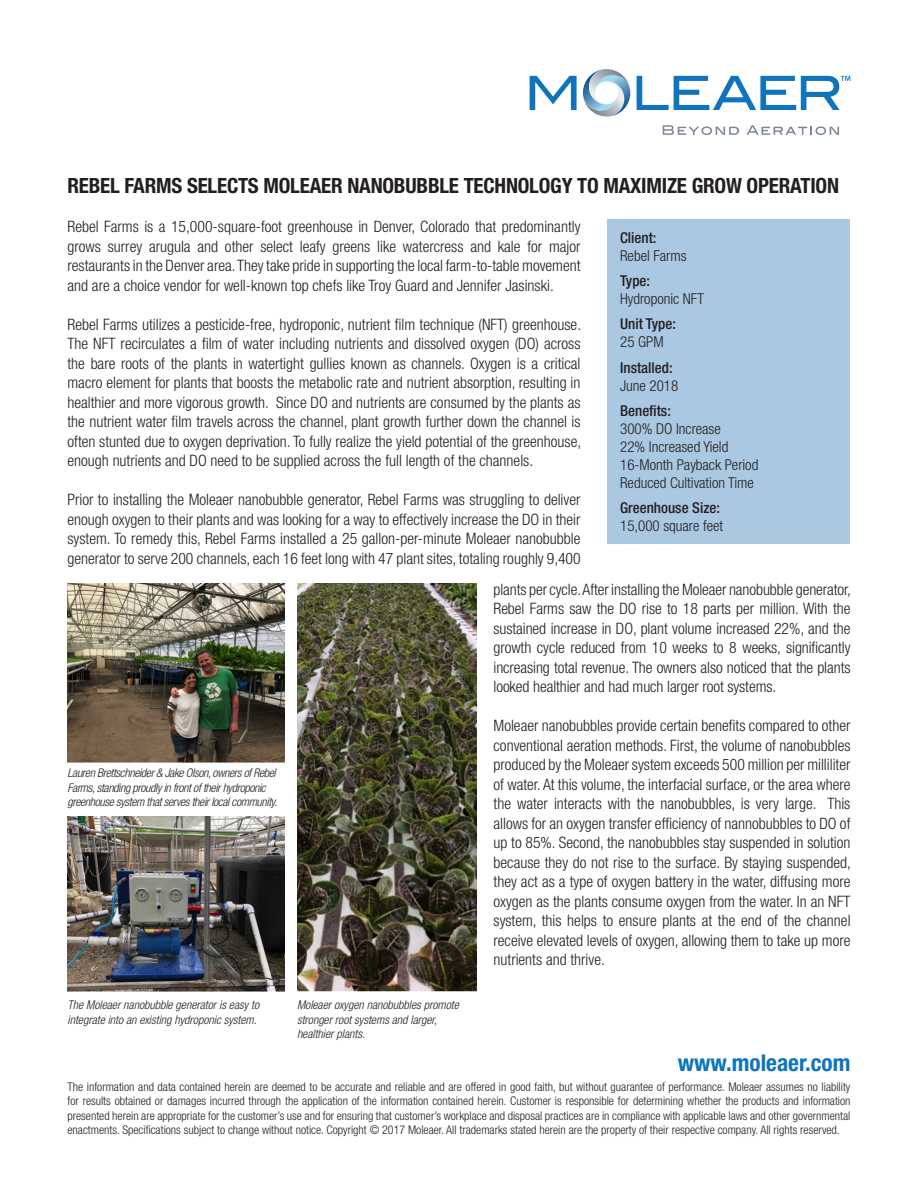
<style>
.page{position:relative;width:918px;height:1188px;background:#fff}
.page>*{position:absolute;margin:0;border:0;box-sizing:border-box;transform-origin:0 0}
.t1{font:700 condensed 23.4px "Helvetica Neue LT Std";color:#1074bc}
.t2{font:700 condensed 21px "Helvetica Neue LT Std";letter-spacing:-.01em;color:#231f20}
.t3{font:300 condensed 15.75px/19.5px "Helvetica Neue LT Std";color:#231f20;text-align:justify}
.t4{font:300 condensed 15px/18px "Helvetica Neue LT Std";color:#231f20}
.t5{font:500 condensed 15px "Helvetica Neue LT Std";color:#231f20}
.t6{font:300 condensed 12px/14.4px "Helvetica Neue LT Std";color:#231f20;text-align:justify}
.t7{font:italic 300 condensed 12px/14.4px "Helvetica Neue LT Std";color:#231f20}
.t8{font:italic 300 condensed 12px/14.4px "Helvetica Neue LT Std";letter-spacing:-.03em;color:#231f20}
</style>
<div class="page">
<svg style="left:530px;top:76px;width:47px;height:34px"></svg>
<svg style="left:583px;top:69px;width:47px;height:48px"></svg>
<svg style="left:663px;top:125px;width:76px;height:10px"></svg>
<svg style="left:747px;top:125px;width:92px;height:10px"></svg>
<svg style="left:637px;top:76px;width:213px;height:34px"></svg>
<div style="left:608px;top:219px;width:242px;height:325px;background:#abc8e2"></div>
<img style="left:68px;top:584px;width:217px;height:178px">
<img style="left:68px;top:816px;width:217px;height:175px">
<img style="left:297px;top:584px;width:179px;height:407px">
<h2 class="t2" style="left:68px;top:173px;width:773px">REBEL FARMS SELECTS MOLEAER NANOBUBBLE TECHNOLOGY TO MAXIMIZE GROW OPERATION</h2>
<p class="t3" style="left:68px;top:217px;width:515px">Rebel Farms is a 15,000-square-foot greenhouse in Denver, Colorado that predominantly grows surrey arugula and other select leafy greens like watercress and kale for major restaurants in the Denver area. They take pride in supporting the local farm-to-table movement and are a choice vendor for well-known top chefs like Troy Guard and Jennifer Jasinski.</p>
<p class="t3" style="left:68px;top:314px;width:515px">Rebel Farms utilizes a pesticide-free, hydroponic, nutrient film technique (NFT) greenhouse.<br>The NFT recirculates a film of water including nutrients and dissolved oxygen (DO) across the bare roots of the plants in watertight gullies known as channels. Oxygen is a critical macro element for plants that boosts the metabolic rate and nutrient absorption, resulting in healthier and more vigorous growth. Since DO and nutrients are consumed by the plants as the nutrient water film travels across the channel, plant growth further down the channel is often stunted due to oxygen deprivation. To fully realize the yield potential of the greenhouse, enough nutrients and DO need to be supplied across the full length of the channels.</p>
<p class="t3" style="left:68px;top:490px;width:515px">Prior to installing the Moleaer nanobubble generator, Rebel Farms was struggling to deliver enough oxygen to their plants and was looking for a way to effectively increase the DO in their system. To remedy this, Rebel Farms installed a 25 gallon-per-minute Moleaer nanobubble generator to serve 200 channels, each 16 feet long with 47 plant sites, totaling roughly 9,400</p>
<p class="t5" style="left:620px;top:228px;width:38px">Client:</p>
<p class="t4" style="left:620px;top:246px;width:68px">Rebel Farms</p>
<p class="t5" style="left:620px;top:272px;width:31px">Type:</p>
<p class="t4" style="left:620px;top:290px;width:85px">Hydroponic NFT</p>
<p class="t5" style="left:620px;top:315px;width:57px">Unit Type:</p>
<p class="t4" style="left:620px;top:333px;width:45px">25 GPM</p>
<p class="t5" style="left:620px;top:358px;width:54px">Installed:</p>
<p class="t4" style="left:620px;top:376px;width:60px">June 2018</p>
<p class="t5" style="left:620px;top:402px;width:52px">Benefits:</p>
<p class="t4" style="left:620px;top:419px;width:140px">300% DO Increase<br>22% Increased Yield<br>16-Month Payback Period<br>Reduced Cultivation Time</p>
<p class="t5" style="left:620px;top:499px;width:101px">Greenhouse Size:</p>
<p class="t4" style="left:620px;top:517px;width:104px">15,000 square feet</p>
<p class="t8" style="left:68px;top:766px;width:211px">Lauren Brettschneider &amp; Jake Olson, owners of Rebel<br>Farms, standing proudly in front of their hydroponic greenhouse system that serves their local community.</p>
<p class="t7" style="left:68px;top:998px;width:193px">The Moleaer nanobubble generator is easy to integrate into an existing hydroponic system.</p>
<p class="t7" style="left:297px;top:998px;width:163px">Moleaer oxygen nanobubbles promote stronger root systems and larger, healthier plants.</p>
<p class="t3" style="left:494px;top:579px;width:359px">plants per cycle. After installing the Moleaer nanobubble generator, Rebel Farms saw the DO rise to 18 parts per million. With the sustained increase in DO, plant volume increased 22%, and the growth cycle reduced from 10 weeks to 8 weeks, significantly increasing total revenue. The owners also noticed that the plants looked healthier and had much larger root systems.</p>
<p class="t3" style="left:494px;top:716px;width:359px">Moleaer nanobubbles provide certain benefits compared to other conventional aeration methods. First, the volume of nanobubbles produced by the Moleaer system exceeds 500 million per milliliter of water. At this volume, the interfacial surface, or the area where the water interacts with the nanobubbles, is very large. This allows for an oxygen transfer efficiency of nannobubbles to DO of up to 85%. Second, the nanobubbles stay suspended in solution because they do not rise to the surface. By staying suspended, they act as a type of oxygen battery in the water, diffusing more oxygen as the plants consume oxygen from the water. In an NFT system, this helps to ensure plants at the end of the channel receive elevated levels of oxygen, allowing them to take up more nutrients and thrive.</p>
<h1 class="t1" style="left:678px;top:1048px;width:174px">www.moleaer.com</h1>
<p class="t6" style="left:68px;top:1079px;width:785px">The information and data contained herein are deemed to be accurate and reliable and are offered in good faith, but without guarantee of performance. Moleaer assumes no liability for results obtained or damages incurred through the application of the information contained herein. Customer is responsible for determining whether the products and information presented herein are appropriate for the customer’s use and for ensuring that customer’s workplace and disposal practices are in compliance with applicable laws and other governmental enactments. Specifications subject to change without notice. Copyright © 2017 Moleaer. All trademarks stated herein are the property of their respective company. All rights reserved.</p>
</div>
